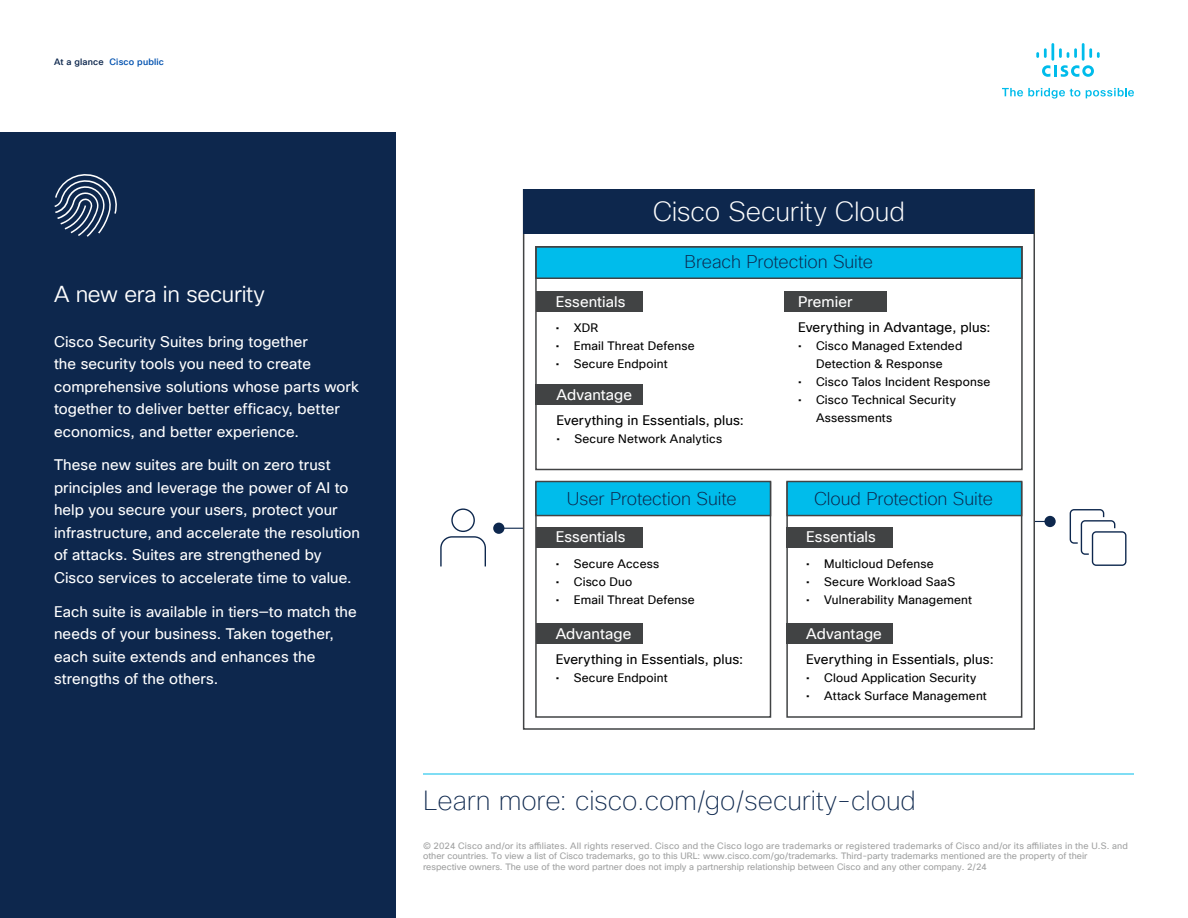
<style>
.page{position:relative;width:1188px;height:918px;background:#fff}
.page>*{position:absolute;margin:0;border:0;box-sizing:border-box;transform-origin:0 0}
.t1{font:100 27px "Cisco Sans TT";letter-spacing:-.005em;color:#0d274d}
.Table_Title_Midnight_Blue{font:200 27px "Cisco Sans TT";letter-spacing:-.005em;color:#fff}
.Body_Title_White{font:22.5px "Cisco Sans TT Light";letter-spacing:-.015em;color:#fff}
.Table_Title_Midnight_Blue-2{font:200 18px "Cisco Sans TT";letter-spacing:-.005em;color:#0d274d}
.Body_White{font:15px/22.5px "Cisco Sans TT";letter-spacing:.005em;color:#fff}
.Body_Title_3_White{font:15px "Cisco Sans TT";letter-spacing:.005em;color:#fff}
.Body_Bullet_list{font:13.5px "Cisco Sans TT";letter-spacing:.01em;color:#000}
.t2{font:12px/18px "Cisco Sans TT";letter-spacing:.015em;color:#000;text-align:center}
.t3{font:9px/10.8px "Cisco Sans TT";color:#a0a1a1}
.t4{font:500 9px "Cisco Sans TT";letter-spacing:.02em;color:#0051af}
.s1{color:#0d274d}
</style>
<div class="page">
<svg style="left:1002px;top:88px;width:78px;height:11px"></svg>
<svg style="left:1086px;top:88px;width:48px;height:10px"></svg>
<svg style="left:1042px;top:65px;width:52px;height:12px"></svg>
<svg style="left:1036px;top:48px;width:11px;height:10px"></svg>
<hr style="left:1051px;top:43px;width:3px;height:18px;background:#00bceb">
<svg style="left:1059px;top:48px;width:18px;height:10px"></svg>
<hr style="left:1082px;top:43px;width:3px;height:18px;background:#00bceb">
<svg style="left:1089px;top:48px;width:11px;height:10px"></svg>
<hr style="left:996px;top:521px;width:54px;height:1px;background:#0d274d">
<div style="left:1044px;top:516px;width:12px;height:11px;background:#0d274d;border-radius:50%"></div>
<hr style="left:499px;top:528px;width:54px;height:1px;background:#0d274d">
<div style="left:493px;top:523px;width:11px;height:11px;background:#0d274d;border-radius:50%"></div>
<div style="left:0;top:133px;width:396px;height:785px;background:#0d274d"></div>
<div style="left:523px;top:189px;width:512px;height:541px;background:#fff;border:2px solid #414344"></div>
<svg style="left:55px;top:174px;width:62px;height:63px"></svg>
<div style="left:524px;top:189px;width:510px;height:45px;background:#0d274d"></div>
<div style="left:535px;top:246px;width:488px;height:33px;background:#00bceb;border:2px solid #414344"></div>
<div style="left:535px;top:482px;width:236px;height:236px;border:2px solid #414344"></div>
<div style="left:535px;top:246px;width:488px;height:224px;border:2px solid #414344"></div>
<div style="left:786px;top:482px;width:236px;height:236px;border:2px solid #414344"></div>
<hr style="left:423px;top:774px;width:711px;height:1px;background:#00bceb">
<svg style="left:1070px;top:509px;width:56px;height:57px"></svg>
<svg style="left:440px;top:508px;width:46px;height:58px"></svg>
<div style="left:536px;top:291px;width:107px;height:21px;background:#414344"></div>
<div style="left:536px;top:527px;width:107px;height:21px;background:#414344"></div>
<div style="left:535px;top:481px;width:236px;height:35px;background:#00bceb;border:2px solid #414344"></div>
<div style="left:786px;top:481px;width:236px;height:35px;background:#00bceb;border:2px solid #414344"></div>
<div style="left:787px;top:527px;width:106px;height:21px;background:#414344"></div>
<div style="left:536px;top:623px;width:107px;height:21px;background:#414344"></div>
<div style="left:787px;top:623px;width:106px;height:21px;background:#414344"></div>
<div style="left:536px;top:384px;width:107px;height:21px;background:#414344"></div>
<div style="left:784px;top:291px;width:103px;height:21px;background:#414344"></div>
<p class="t4" style="left:54px;top:56px;width:112px"><span class="s1">At a glance</span> Cisco public</p>
<p class="Body_Title_White" style="left:54px;top:279px;width:212px">A new era in security</p>
<p class="Body_White" style="left:54px;top:330px;width:306px">Cisco Security Suites bring together<br>the security tools you need to create comprehensive solutions whose parts work together to deliver better efficacy, better economics, and better experience.</p>
<p class="Body_White" style="left:54px;top:454px;width:307px">These new suites are built on zero trust principles and leverage the power of AI to help you secure your users, protect your infrastructure, and accelerate the resolution of attacks. Suites are strengthened by Cisco services to accelerate time to value.</p>
<p class="Body_White" style="left:54px;top:600px;width:304px">Each suite is available in tiers—to match the needs of your business. Taken together, each suite extends and enhances the strengths of the others.</p>
<p class="Table_Title_Midnight_Blue" style="left:653px;top:194px;width:254px">Cisco Security Cloud</p>
<p class="Table_Title_Midnight_Blue-2" style="left:685px;top:250px;width:190px">Breach Protection Suite</p>
<p class="Body_Title_3_White" style="left:556px;top:292px;width:71px">Essentials</p>
<p class="t2" style="left:556px;top:319px;width:44px">• XDR</p>
<p class="t2" style="left:556px;top:337px;width:140px">• Email Threat Defense</p>
<p class="t2" style="left:556px;top:355px;width:113px">• Secure Endpoint</p>
<p class="Body_Title_3_White" style="left:556px;top:385px;width:77px">Advantage</p>
<p class="Body_Bullet_list" style="left:556px;top:412px;width:189px">Everything in Essentials, plus:</p>
<p class="t2" style="left:556px;top:430px;width:167px">• Secure Network Analytics</p>
<p class="Body_Title_3_White" style="left:798px;top:292px;width:56px">Premier</p>
<p class="Body_Bullet_list" style="left:798px;top:319px;width:194px">Everything in Advantage, plus:</p>
<p class="t2" style="left:798px;top:337px;width:166px">• Cisco Managed Extended<br>Detection &amp; Response</p>
<p class="t2" style="left:798px;top:373px;width:194px">• Cisco Talos Incident Response</p>
<p class="t2" style="left:816px;top:391px;width:141px;text-align:left;text-indent:-18px">• Cisco Technical Security<br>Assessments</p>
<p class="Table_Title_Midnight_Blue-2" style="left:567px;top:487px;width:171px">User Protection Suite</p>
<p class="Table_Title_Midnight_Blue-2" style="left:814px;top:487px;width:181px">Cloud Protection Suite</p>
<p class="Body_Title_3_White" style="left:806px;top:527px;width:71px">Essentials</p>
<p class="t2" style="left:806px;top:555px;width:129px">• Multicloud Defense</p>
<p class="t2" style="left:806px;top:573px;width:150px">• Secure Workload SaaS</p>
<p class="t2" style="left:806px;top:591px;width:167px">• Vulnerability Management</p>
<p class="Body_Title_3_White" style="left:556px;top:624px;width:77px">Advantage</p>
<p class="Body_Bullet_list" style="left:556px;top:651px;width:189px">Everything in Essentials, plus:</p>
<p class="t2" style="left:556px;top:670px;width:113px">• Secure Endpoint</p>
<p class="Body_Title_3_White" style="left:556px;top:527px;width:71px">Essentials</p>
<p class="t2" style="left:556px;top:555px;width:105px">• Secure Access</p>
<p class="t2" style="left:556px;top:573px;width:78px">• Cisco Duo</p>
<p class="t2" style="left:556px;top:591px;width:140px">• Email Threat Defense</p>
<p class="Body_Title_3_White" style="left:806px;top:624px;width:77px">Advantage</p>
<p class="Body_Bullet_list" style="left:806px;top:651px;width:189px">Everything in Essentials, plus:</p>
<p class="t2" style="left:806px;top:670px;width:171px">• Cloud Application Security</p>
<p class="t2" style="left:806px;top:688px;width:182px">• Attack Surface Management</p>
<p class="t1" style="left:423px;top:783px;width:495px">Learn more: cisco.com/go/security-cloud</p>
<p class="t3" style="left:423px;top:840px;width:707px">© 2024 Cisco and/or its affiliates. All rights reserved. Cisco and the Cisco logo are trademarks or registered trademarks of Cisco and/or its affiliates in the U.S. and other countries. To view a list of Cisco trademarks, go to this URL: www.cisco.com/go/trademarks. Third-party trademarks mentioned are the property of their respective owners. The use of the word partner does not imply a partnership relationship between Cisco and any other company. 2/24</p>
</div>
